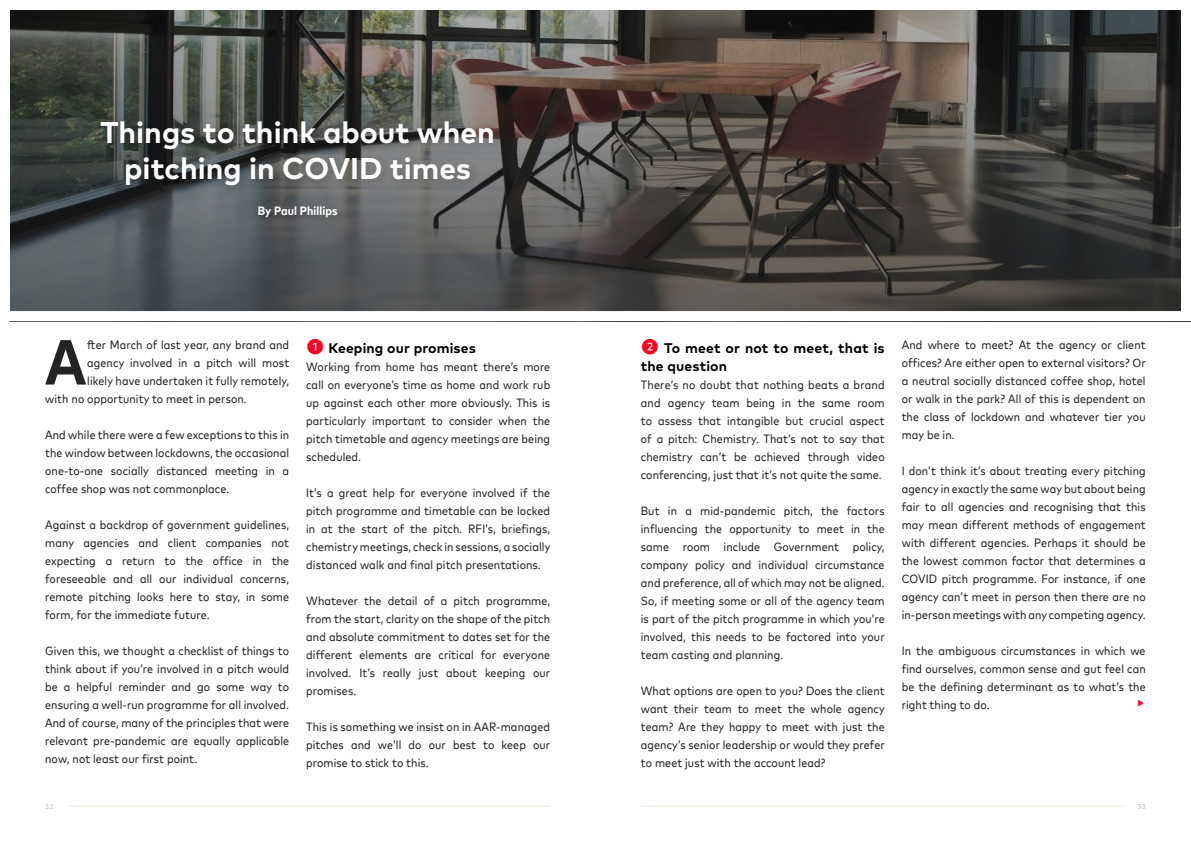
<style>
.page{position:relative;width:1191px;height:842px;background:#fff}
.page>*{position:absolute;margin:0;border:0;box-sizing:border-box;transform-origin:0 0}
.t1{font:700 condensed 63.4px "Mark WXX";color:#232323}
.t2{font:700 30px/36px "Mark OT";color:#fff;text-align:center}
.t3{font:condensed 18px "Mark WXX";color:#fa0222}
.t4{font:700 14px/18px "Mark OT";letter-spacing:.01em;color:#000}
.t5{font:condensed 12px/18px "Mark WXX";letter-spacing:.01em;color:#232323;text-align:justify}
.t6{font:700 condensed 12px "Mark WXX";letter-spacing:.01em;color:#fff}
.t7{font:500 7px "Mark OT";color:#c8c8c8}
.s1{font-family:"Mark WXX";font-weight:400;font-stretch:condensed;font-size:18px;color:#fa0222}
</style>
<div class="page">
<hr style="left:641px;top:806px;width:482px;height:1px;background:#ede7d6">
<hr style="left:68px;top:806px;width:482px;height:1px;background:#ede7d6">
<img style="left:11px;top:11px;width:1169px;height:299px">
<div style="left:0;top:0;width:1191px;height:321px;border:10px solid #fff"></div>
<div style="left:94px;top:115px;width:410px;height:113px;background:#000;opacity:.1"></div>
<h2 class="t2" style="left:100px;top:114px;width:396px">Things to think about when pitching in COVID times</h2>
<p class="t6" style="left:258px;top:202px;width:81px">By Paul Phillips</p>
<h1 class="t1" style="left:45px;top:314px;width:43px">A</h1>
<p class="t5" style="left:87px;top:334px;width:203px">fter March of last year, any brand and</p>
<p class="t5" style="left:87px;top:352px;width:203px">agency involved in a pitch will most</p>
<p class="t5" style="left:87px;top:370px;width:203px">likely have undertaken it fully remotely,</p>
<p class="t5" style="left:45px;top:388px;width:203px">with no opportunity to meet in person.</p>
<p class="t5" style="left:45px;top:424px;width:245px">And while there were a few exceptions to this in the window between lockdowns, the occasional one-to-one socially distanced meeting in a coffee shop was not commonplace.</p>
<p class="t5" style="left:45px;top:514px;width:245px">Against a backdrop of government guidelines, many agencies and client companies not expecting a return to the office in the foreseeable and all our individual concerns, remote pitching looks here to stay, in some form, for the immediate future.</p>
<p class="t5" style="left:45px;top:640px;width:245px">Given this, we thought a checklist of things to think about if you’re involved in a pitch would be a helpful reminder and go some way to ensuring a well-run programme for all involved.<br>And of course, many of the principles that were relevant pre-pandemic are equally applicable now, not least our first point.</p>
<p class="t4" style="left:306px;top:339px;width:171px"><span class="s1">❶</span> Keeping our promises</p>
<p class="t5" style="left:306px;top:357px;width:245px">Working from home has meant there’s more call on everyone’s time as home and work rub up against each other more obviously. This is particularly important to consider when the pitch timetable and agency meetings are being scheduled.</p>
<p class="t5" style="left:306px;top:483px;width:246px">It’s a great help for everyone involved if the pitch programme and timetable can be locked in at the start of the pitch. RFI’s, briefings, chemistry meetings, check in sessions, a socially distanced walk and final pitch presentations.</p>
<p class="t5" style="left:306px;top:591px;width:246px">Whatever the detail of a pitch programme, from the start, clarity on the shape of the pitch and absolute commitment to dates set for the different elements are critical for everyone involved. It’s really just about keeping our promises.</p>
<p class="t5" style="left:306px;top:717px;width:246px">This is something we insist on in AAR-managed pitches and we’ll do our best to keep our promise to stick to this.</p>
<p class="t4" style="left:641px;top:339px;width:245px"><span class="s1">❷</span> To meet or not to meet, that is the question</p>
<p class="t5" style="left:641px;top:375px;width:245px">There’s no doubt that nothing beats a brand and agency team being in the same room to assess that intangible but crucial aspect of a pitch: Chemistry. That’s not to say that chemistry can’t be achieved through video conferencing, just that it’s not quite the same.</p>
<p class="t5" style="left:641px;top:501px;width:245px">But in a mid-pandemic pitch, the factors influencing the opportunity to meet in the same room include Government policy, company policy and individual circumstance and preference, all of which may not be aligned.<br>So, if meeting some or all of the agency team is part of the pitch programme in which you’re involved, this needs to be factored into your team casting and planning.</p>
<p class="t5" style="left:641px;top:681px;width:245px">What options are open to you? Does the client want their team to meet the whole agency team? Are they happy to meet with just the agency’s senior leadership or would they prefer to meet just with the account lead?</p>
<p class="t5" style="left:901px;top:334px;width:246px">And where to meet? At the agency or client offices? Are either open to external visitors? Or a neutral socially distanced coffee shop, hotel or walk in the park? All of this is dependent on the class of lockdown and whatever tier you may be in.</p>
<p class="t5" style="left:901px;top:460px;width:245px">I don’t think it’s about treating every pitching agency in exactly the same way but about being fair to all agencies and recognising that this may mean different methods of engagement with different agencies. Perhaps it should be the lowest common factor that determines a COVID pitch programme. For instance, if one agency can’t meet in person then there are no in-person meetings with any competing agency.</p>
<p class="t5" style="left:901px;top:640px;width:245px">In the ambiguous circumstances in which we find ourselves, common sense and gut feel can be the defining determinant as to what’s the right thing to do.</p>
<h3 class="t3" style="left:1135px;top:689px;width:12px">▸</h3>
<p class="t7" style="left:45px;top:802px;width:10px">32</p>
<p class="t7" style="left:1137px;top:802px;width:10px">33</p>
</div>
